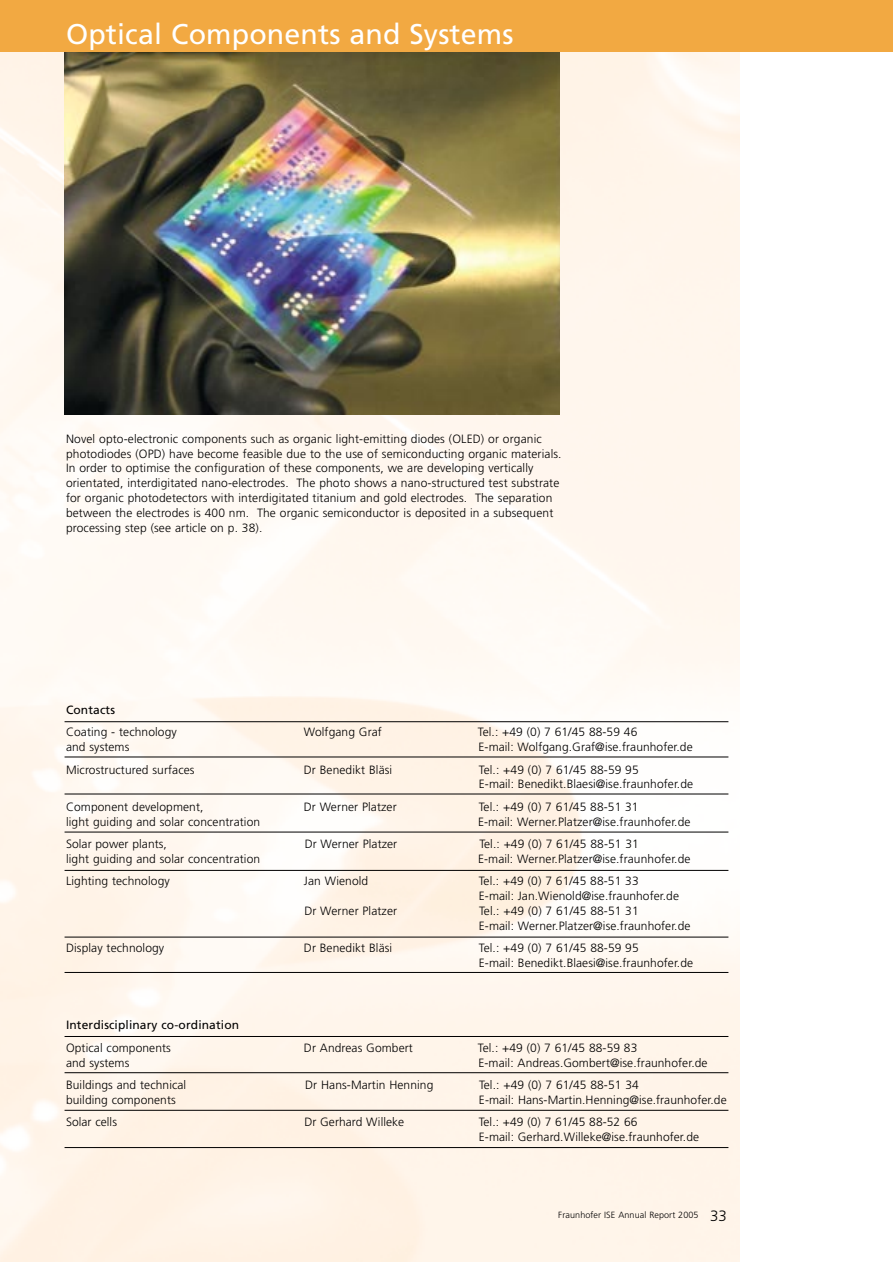
<style>
.page{position:relative;width:893px;height:1262px;background:#fff}
.page>*{position:absolute;margin:0;border:0;box-sizing:border-box;transform-origin:0 0}
.t1{font:28.5px "Frutiger";letter-spacing:.005em;color:#fff}
.t2{font:300 12px/14.9px "Frutiger";letter-spacing:.01em;color:#000}
.t3{font:12px "Frutiger";letter-spacing:.01em;color:#000}
.t4{font:300 9px "Frutiger";letter-spacing:.01em;color:#000}
.s1{font-size:15px}
</style>
<div class="page">
<img style="left:0;top:51px;width:738px;height:1210px">
<img style="left:64px;top:51px;width:495px;height:363px">
<hr style="left:64px;top:756px;width:664px;height:1px;background:#000">
<hr style="left:64px;top:721px;width:664px;height:1px;background:#000">
<hr style="left:64px;top:831px;width:664px;height:1px;background:#000">
<hr style="left:64px;top:793px;width:664px;height:1px;background:#000">
<hr style="left:64px;top:870px;width:664px;height:1px;background:#000">
<hr style="left:64px;top:936px;width:664px;height:1px;background:#000">
<hr style="left:64px;top:972px;width:664px;height:1px;background:#000">
<hr style="left:64px;top:1036px;width:664px;height:1px;background:#000">
<hr style="left:64px;top:1072px;width:664px;height:1px;background:#000">
<hr style="left:64px;top:1110px;width:664px;height:1px;background:#000">
<hr style="left:64px;top:1147px;width:664px;height:1px;background:#000">
<div style="left:0;top:0;width:892px;height:51px;background:#f2a942"></div>
<h1 class="t1" style="left:66px;top:23px;width:449px">Optical Components and Systems</h1>
<p class="t2" style="left:66px;top:432px;width:497px">Novel opto-electronic components such as organic light-emitting diodes (OLED) or organic photodiodes (OPD) have become feasible due to the use of semiconducting organic materials.<br>In order to optimise the configuration of these components, we are developing vertically orientated, interdigitated nano-electrodes. The photo shows a nano-structured test substrate for organic photodetectors with interdigitated titanium and gold electrodes. The separation between the electrodes is 400 nm. The organic semiconductor is deposited in a subsequent processing step (see article on p. 38).</p>
<p class="t3" style="left:66px;top:705px;width:50px">Contacts</p>
<p class="t2" style="left:66px;top:725px;width:112px">Coating - technology</p>
<p class="t2" style="left:304px;top:725px;width:80px">Wolfgang Graf</p>
<p class="t2" style="left:478px;top:725px;width:161px">Tel.: +49 (0) 7 61/45 88-59 46</p>
<p class="t2" style="left:66px;top:740px;width:65px">and systems</p>
<p class="t2" style="left:478px;top:740px;width:216px">E-mail: Wolfgang.Graf@ise.fraunhofer.de</p>
<p class="t2" style="left:66px;top:763px;width:130px">Microstructured surfaces</p>
<p class="t2" style="left:304px;top:763px;width:90px">Dr Benedikt Bläsi</p>
<p class="t2" style="left:478px;top:763px;width:216px">Tel.: +49 (0) 7 61/45 88-59 95<br>E-mail: Benedikt.Blaesi@ise.fraunhofer.de</p>
<p class="t2" style="left:66px;top:800px;width:139px">Component development,</p>
<p class="t2" style="left:304px;top:800px;width:94px">Dr Werner Platzer</p>
<p class="t2" style="left:478px;top:800px;width:161px">Tel.: +49 (0) 7 61/45 88-51 31</p>
<p class="t2" style="left:66px;top:815px;width:195px">light guiding and solar concentration</p>
<p class="t2" style="left:478px;top:815px;width:214px">E-mail: Werner.Platzer@ise.fraunhofer.de</p>
<p class="t2" style="left:66px;top:837px;width:102px">Solar power plants,</p>
<p class="t2" style="left:304px;top:837px;width:94px">Dr Werner Platzer</p>
<p class="t2" style="left:479px;top:837px;width:161px">Tel.: +49 (0) 7 61/45 88-51 31</p>
<p class="t2" style="left:66px;top:852px;width:195px">light guiding and solar concentration</p>
<p class="t2" style="left:478px;top:852px;width:214px">E-mail: Werner.Platzer@ise.fraunhofer.de</p>
<p class="t2" style="left:66px;top:874px;width:105px">Lighting technology</p>
<p class="t2" style="left:304px;top:874px;width:66px">Jan Wienold</p>
<p class="t2" style="left:478px;top:874px;width:202px">Tel.: +49 (0) 7 61/45 88-51 33<br>E-mail: Jan.Wienold@ise.fraunhofer.de</p>
<p class="t2" style="left:304px;top:904px;width:94px">Dr Werner Platzer</p>
<p class="t2" style="left:478px;top:904px;width:213px">Tel.: +49 (0) 7 61/45 88-51 31<br>E-mail: Werner.Platzer@ise.fraunhofer.de</p>
<p class="t2" style="left:66px;top:941px;width:100px">Display technology</p>
<p class="t2" style="left:304px;top:941px;width:90px">Dr Benedikt Bläsi</p>
<p class="t2" style="left:478px;top:941px;width:216px">Tel.: +49 (0) 7 61/45 88-59 95<br>E-mail: Benedikt.Blaesi@ise.fraunhofer.de</p>
<p class="t3" style="left:66px;top:1020px;width:174px">Interdisciplinary co-ordination</p>
<p class="t2" style="left:66px;top:1041px;width:106px">Optical components</p>
<p class="t2" style="left:304px;top:1041px;width:110px">Dr Andreas Gombert</p>
<p class="t2" style="left:478px;top:1041px;width:161px">Tel.: +49 (0) 7 61/45 88-59 83</p>
<p class="t2" style="left:66px;top:1056px;width:65px">and systems</p>
<p class="t2" style="left:478px;top:1056px;width:230px">E-mail: Andreas.Gombert@ise.fraunhofer.de</p>
<p class="t2" style="left:66px;top:1078px;width:122px">Buildings and technical</p>
<p class="t2" style="left:305px;top:1078px;width:130px">Dr Hans-Martin Henning</p>
<p class="t2" style="left:479px;top:1078px;width:161px">Tel.: +49 (0) 7 61/45 88-51 34</p>
<p class="t2" style="left:66px;top:1093px;width:111px">building components</p>
<p class="t2" style="left:479px;top:1093px;width:249px">E-mail: Hans-Martin.Henning@ise.fraunhofer.de</p>
<p class="t2" style="left:66px;top:1115px;width:52px">Solar cells</p>
<p class="t2" style="left:304px;top:1115px;width:101px">Dr Gerhard Willeke</p>
<p class="t2" style="left:478px;top:1115px;width:222px">Tel.: +49 (0) 7 61/45 88-52 66<br>E-mail: Gerhard.Willeke@ise.fraunhofer.de</p>
<p class="t4" style="left:558px;top:1211px;width:170px">Fraunhofer ISE Annual Report 2005 <span class="s1">33</span></p>
</div>
